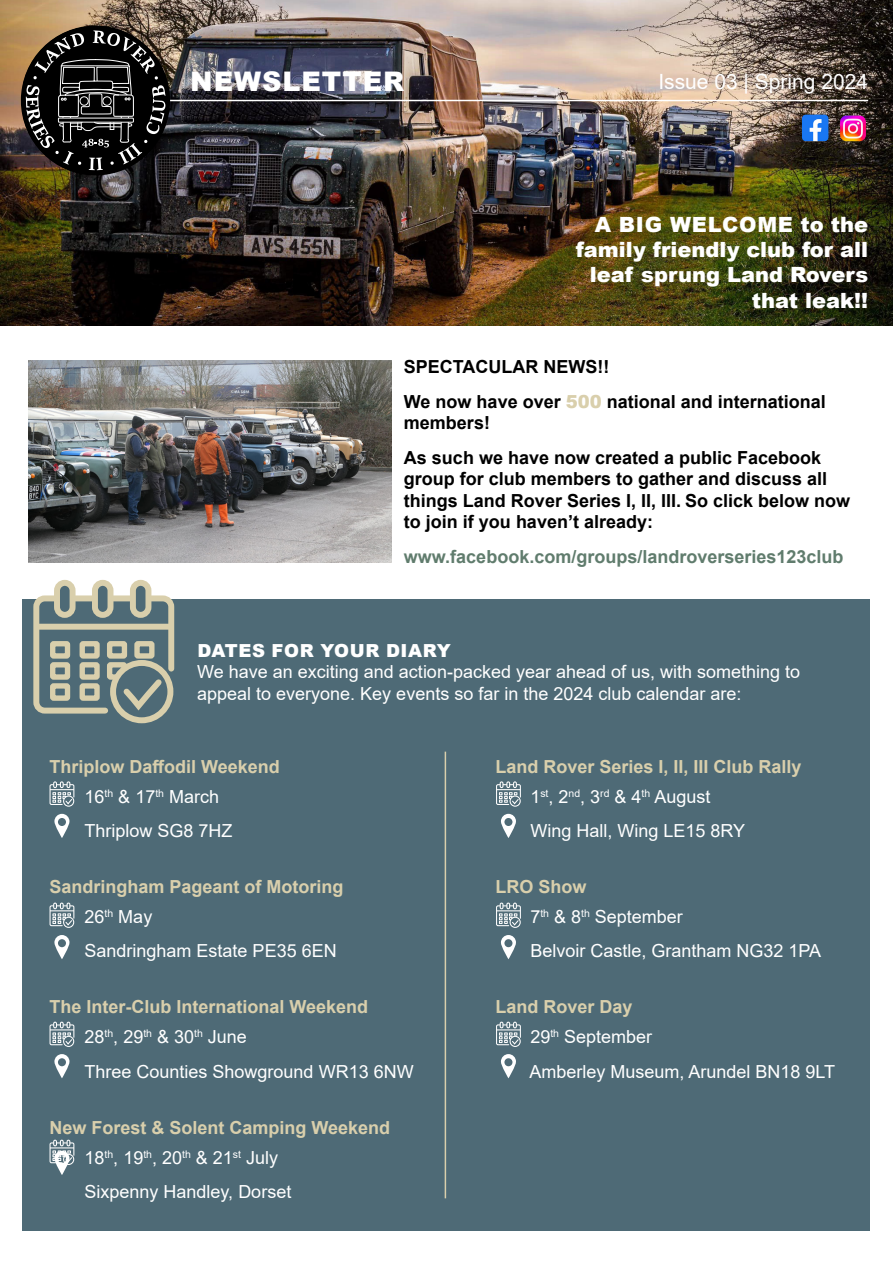
<style>
.page{position:relative;width:893px;height:1263px;background:#fff}
.page>*{position:absolute;margin:0;border:0;box-sizing:border-box;transform-origin:0 0}
.t1{font:900 27px "Arial";letter-spacing:.035em;color:#fff}
.t2{font:900 21px/25.2px "Arial";color:#fff;text-align:right}
.t3{font:21px "Arial";color:#fff}
.t4{font:18px/21.6px "Arial";color:#fff}
.t5{font:700 18px/30.2px "Arial";color:#d9cfac}
.t6{font:700 18px/34.3px "Arial";color:#000}
.t7{font:700 18px "Arial";color:#607c6d}
.t8{font:900 18px "Arial";letter-spacing:.035em;color:#fff}
.s1{font-weight:900;color:#d9cfac}
.s2{font-weight:400;color:#fff}
.s3{font-weight:700;color:#d9cfac}
</style>
<div class="page">
<div style="left:23px;top:600px;width:847px;height:631px;background:#4e6a76"></div>
<img style="left:0;top:0;width:893px;height:325px">
<div style="left:21px;top:26px;width:149px;height:149px;background:#000;border-radius:50%"></div>
<svg style="left:26px;top:30px;width:139px;height:140px"></svg>
<hr style="left:170px;top:100px;width:698px;height:1px;background:#fff">
<svg style="left:54px;top:814px;width:15px;height:24px"></svg>
<div style="left:58px;top:818px;width:8px;height:8px;background:#4e6a76;border-radius:50%"></div>
<img style="left:802px;top:115px;width:26px;height:26px">
<img style="left:840px;top:115px;width:26px;height:26px">
<div style="left:63px;top:795px;width:11px;height:12px;border:1px solid #fff;border-radius:50%"></div>
<svg style="left:49px;top:781px;width:26px;height:24px"></svg>
<svg style="left:54px;top:935px;width:15px;height:24px"></svg>
<div style="left:58px;top:939px;width:8px;height:8px;background:#4e6a76;border-radius:50%"></div>
<div style="left:63px;top:917px;width:11px;height:11px;border:1px solid #fff;border-radius:50%"></div>
<svg style="left:49px;top:902px;width:26px;height:25px"></svg>
<svg style="left:54px;top:1054px;width:15px;height:24px"></svg>
<div style="left:58px;top:1058px;width:8px;height:8px;background:#4e6a76;border-radius:50%"></div>
<div style="left:63px;top:1036px;width:11px;height:11px;border:1px solid #fff;border-radius:50%"></div>
<svg style="left:49px;top:1022px;width:26px;height:24px"></svg>
<svg style="left:54px;top:1151px;width:15px;height:24px"></svg>
<div style="left:63px;top:1154px;width:11px;height:11px;border:1px solid #fff;border-radius:50%"></div>
<svg style="left:49px;top:1140px;width:26px;height:24px"></svg>
<svg style="left:501px;top:814px;width:15px;height:24px"></svg>
<div style="left:504px;top:818px;width:8px;height:8px;background:#4e6a76;border-radius:50%"></div>
<div style="left:510px;top:795px;width:11px;height:12px;border:1px solid #fff;border-radius:50%"></div>
<svg style="left:496px;top:781px;width:25px;height:24px"></svg>
<svg style="left:501px;top:935px;width:15px;height:24px"></svg>
<div style="left:504px;top:939px;width:8px;height:8px;background:#4e6a76;border-radius:50%"></div>
<div style="left:510px;top:917px;width:11px;height:11px;border:1px solid #fff;border-radius:50%"></div>
<svg style="left:496px;top:902px;width:25px;height:25px"></svg>
<img style="left:28px;top:360px;width:363px;height:203px">
<svg style="left:501px;top:1054px;width:15px;height:24px"></svg>
<div style="left:504px;top:1058px;width:8px;height:8px;background:#4e6a76;border-radius:50%"></div>
<div style="left:510px;top:1036px;width:11px;height:11px;border:1px solid #fff;border-radius:50%"></div>
<svg style="left:496px;top:1022px;width:25px;height:24px"></svg>
<div style="left:110px;top:660px;width:63px;height:63px;border:6px solid #d9cfac;border-radius:50%"></div>
<svg style="left:30px;top:592px;width:147px;height:124px"></svg>
<div style="left:80px;top:641px;width:20px;height:18px;border:5px solid #d9cfac"></div>
<div style="left:80px;top:662px;width:20px;height:18px;border:5px solid #d9cfac"></div>
<div style="left:50px;top:641px;width:20px;height:18px;border:5px solid #d9cfac"></div>
<div style="left:50px;top:662px;width:20px;height:18px;border:5px solid #d9cfac"></div>
<div style="left:80px;top:683px;width:20px;height:18px;border:5px solid #d9cfac"></div>
<div style="left:50px;top:683px;width:20px;height:18px;border:5px solid #d9cfac"></div>
<div style="left:57px;top:583px;width:16px;height:32px;background:#4e6a76;border-radius:8px"></div>
<div style="left:54px;top:580px;width:22px;height:38px;border:6px solid #d9cfac;border-radius:8px"></div>
<div style="left:95px;top:583px;width:16px;height:32px;background:#4e6a76;border-radius:8px"></div>
<div style="left:92px;top:580px;width:21px;height:38px;border:6px solid #d9cfac;border-radius:8px"></div>
<div style="left:133px;top:583px;width:15px;height:32px;background:#4e6a76;border-radius:8px"></div>
<div style="left:130px;top:580px;width:21px;height:38px;border:6px solid #d9cfac;border-radius:8px"></div>
<div style="left:36px;top:624px;width:136px;height:6px;background:#d9cfac"></div>
<hr style="left:445px;top:752px;width:1px;height:446px;background:#d9cfac">
<h1 class="t1" style="left:190px;top:62px;width:215px">NEWSLETTER</h1>
<p class="t3" style="left:658px;top:67px;width:211px">Issue 03 | Spring 2024</p>
<p class="t2" style="left:576px;top:211px;width:294px">A BIG WELCOME to the family friendly club for all leaf sprung Land Rovers that leak!!</p>
<p class="t6" style="left:404px;top:350px;width:423px">SPECTACULAR NEWS!!<br>We now have over <span class="s1">500</span> national and international</p>
<p class="t6" style="left:404px;top:406px;width:419px">members!<br>As such we have now created a public Facebook</p>
<p class="t6" style="left:404px;top:468px;width:448px;line-height:21.6px">group for club members to gather and discuss all things Land Rover Series I, II, III. So click below now to join if you haven’t already:</p>
<p class="t7" style="left:404px;top:544px;width:441px">www.facebook.com/groups/landroverseries123club</p>
<p class="t8" style="left:197px;top:637px;width:255px">DATES FOR YOUR DIARY</p>
<p class="t4" style="left:197px;top:661px;width:604px">We have an exciting and action-packed year ahead of us, with something to appeal to everyone. Key events so far in the 2024 club calendar are:</p>
<p class="t5" style="left:85px;top:751px;width:197px;text-indent:-35px">Thriplow Daffodil Weekend<br><span class="s2">16</span><sup>th</sup> <span class="s2">&amp; 17</span><sup>th</sup> <span class="s2">March</span></p>
<p class="t4" style="left:85px;top:820px;width:150px">Thriplow SG8 7HZ</p>
<p class="t5" style="left:85px;top:872px;width:261px;text-indent:-35px">Sandringham Pageant of Motoring<br><span class="s2">26</span><sup>th</sup> <span class="s2">May</span></p>
<p class="t4" style="left:85px;top:940px;width:254px">Sandringham Estate PE35 6EN</p>
<p class="t5" style="left:85px;top:992px;width:285px;text-indent:-35px">The Inter-Club International Weekend<br><span class="s2">28</span><sup>th</sup><span class="s2">, 29</span><sup>th</sup> <span class="s2">&amp; 30</span><sup>th</sup> <span class="s2">June</span></p>
<p class="t4" style="left:85px;top:1060px;width:331px">Three Counties Showground WR13 6NW</p>
<p class="t5" style="left:85px;top:1112px;width:307px;text-indent:-35px">New Forest &amp; Solent Camping Weekend<br><span class="s2">18</span><sup>th</sup><span class="s2">, 19</span><sup>th</sup><span class="s2">, 20</span><sup>th</sup> <span class="s2">&amp; 21</span><sup>st</sup> <span class="s2">July</span></p>
<p class="t4" style="left:85px;top:1181px;width:208px">Sixpenny Handley, Dorset</p>
<p class="t5" style="left:530px;top:751px;width:273px;text-indent:-35px">Land Rover Series I, II, III Club Rally<br><span class="s2">1</span><sup>st</sup><span class="s2">, 2</span><sup>nd</sup><span class="s2">, 3</span><sup>rd</sup> <span class="s2">&amp; 4</span><sup>th</sup> <span class="s2">August</span></p>
<p class="t4" style="left:530px;top:820px;width:216px">Wing Hall, Wing LE15 8RY</p>
<p class="t4" style="left:530px;top:871px;width:154px;line-height:30.2px;text-indent:-35px"><span class="s3">LRO Show<br></span>7<sup>th</sup> &amp; 8<sup>th</sup> September</p>
<p class="t4" style="left:530px;top:940px;width:292px">Belvoir Castle, Grantham NG32 1PA</p>
<p class="t5" style="left:530px;top:992px;width:123px;text-indent:-35px">Land Rover Day<br><span class="s2">29</span><sup>th</sup> <span class="s2">September</span></p>
<p class="t4" style="left:529px;top:1060px;width:307px">Amberley Museum, Arundel BN18 9LT</p>
</div>
